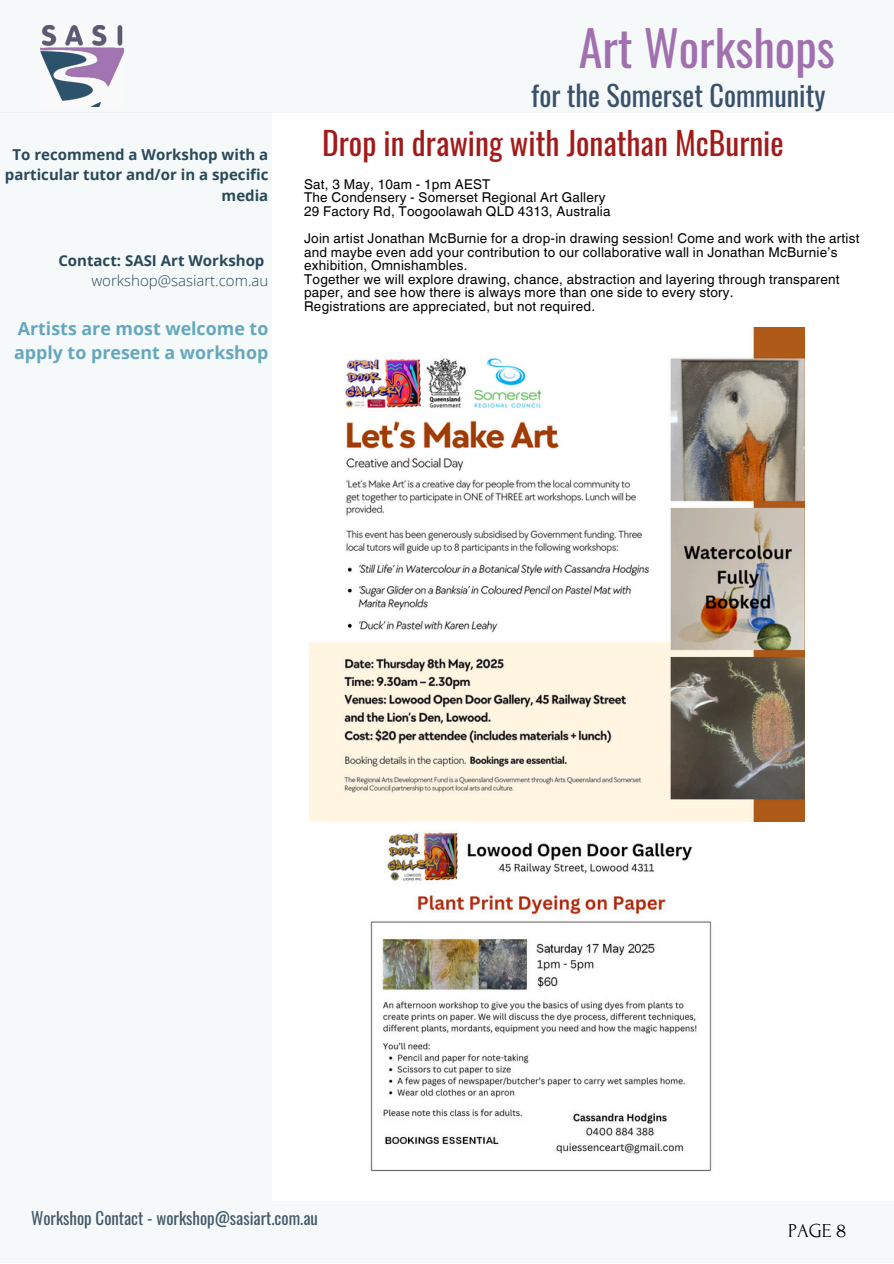
<style>
.page{position:relative;width:894px;height:1264px;background:#fff}
.page>*{position:absolute;margin:0;border:0;box-sizing:border-box;transform-origin:0 0}
.t1{font:48.15px "Oswald";color:#a070af}
.t2{font:31.5px "Oswald";color:#a21b1b}
.t3{font:28.2px "Oswald";color:#3a506b}
.t4{font:19.8px "Forum";color:#000}
.t5{font:700 17.85px/24.8px "Open Sans";color:#65a7bc}
.t6{font:16.8px "Oswald";color:#435967}
.t7{font:700 15px/20.2px "Open Sans";color:#2a4958;text-align:right}
.t8{font:300 15px "Open Sans";color:#2a4958}
.t9{font:13.5px/13.5px "Helvetica World";letter-spacing:.02em;color:#000}
</style>
<div class="page">
<div style="left:0;top:112px;width:271px;height:1088px;background:#f5f9fa"></div>
<div style="left:0;top:0;width:893px;height:113px;background:#f5f9fa"></div>
<div style="left:0;top:1201px;width:893px;height:62px;background:#f5f9fa"></div>
<img style="left:41px;top:25px;width:82px;height:81px">
<img style="left:310px;top:328px;width:494px;height:494px">
<img style="left:370px;top:830px;width:342px;height:342px">
<h1 class="t7" style="left:5px;top:144px;width:265px">To recommend a Workshop with a particular tutor and/or in a specific media</h1>
<h3 class="t7" style="left:58px;top:250px;width:207px">Contact: SASI Art Workshop</h3>
<p class="t8" style="left:91px;top:270px;width:178px">workshop@sasiart.com.au</p>
<p class="t5" style="left:14px;top:315px;width:256px">Artists are most welcome to apply to present a workshop</p>
<p class="t1" style="left:578px;top:10px;width:257px">Art Workshops</p>
<p class="t3" style="left:531px;top:73px;width:295px">for the Somerset Community</p>
<h5 class="t2" style="left:322px;top:118px;width:463px">Drop in drawing with Jonathan McBurnie</h5>
<h2 class="t9" style="left:304px;top:177px;width:188px">Sat, 3 May, 10am - 1pm AEST</h2>
<p class="t9" style="left:304px;top:191px;width:303px">The Condensery - Somerset Regional Art Gallery</p>
<p class="t9" style="left:304px;top:204px;width:308px">29 Factory Rd, Toogoolawah QLD 4313, Australia</p>
<p class="t9" style="left:304px;top:231px;width:556px">Join artist Jonathan McBurnie for a drop-in drawing session! Come and work with the artist and maybe even add your contribution to our collaborative wall in Jonathan McBurnie’s exhibition, Omnishambles.</p>
<p class="t9" style="left:304px;top:272px;width:537px">Together we will explore drawing, chance, abstraction and layering through transparent paper, and see how there is always more than one side to every story.</p>
<p class="t9" style="left:304px;top:299px;width:292px">Registrations are appreciated, but not required.</p>
<p class="t6" style="left:31px;top:1204px;width:288px">Workshop Contact - workshop@sasiart.com.au</p>
<p class="t4" style="left:787px;top:1220px;width:60px">PAGE 8</p>
</div>
